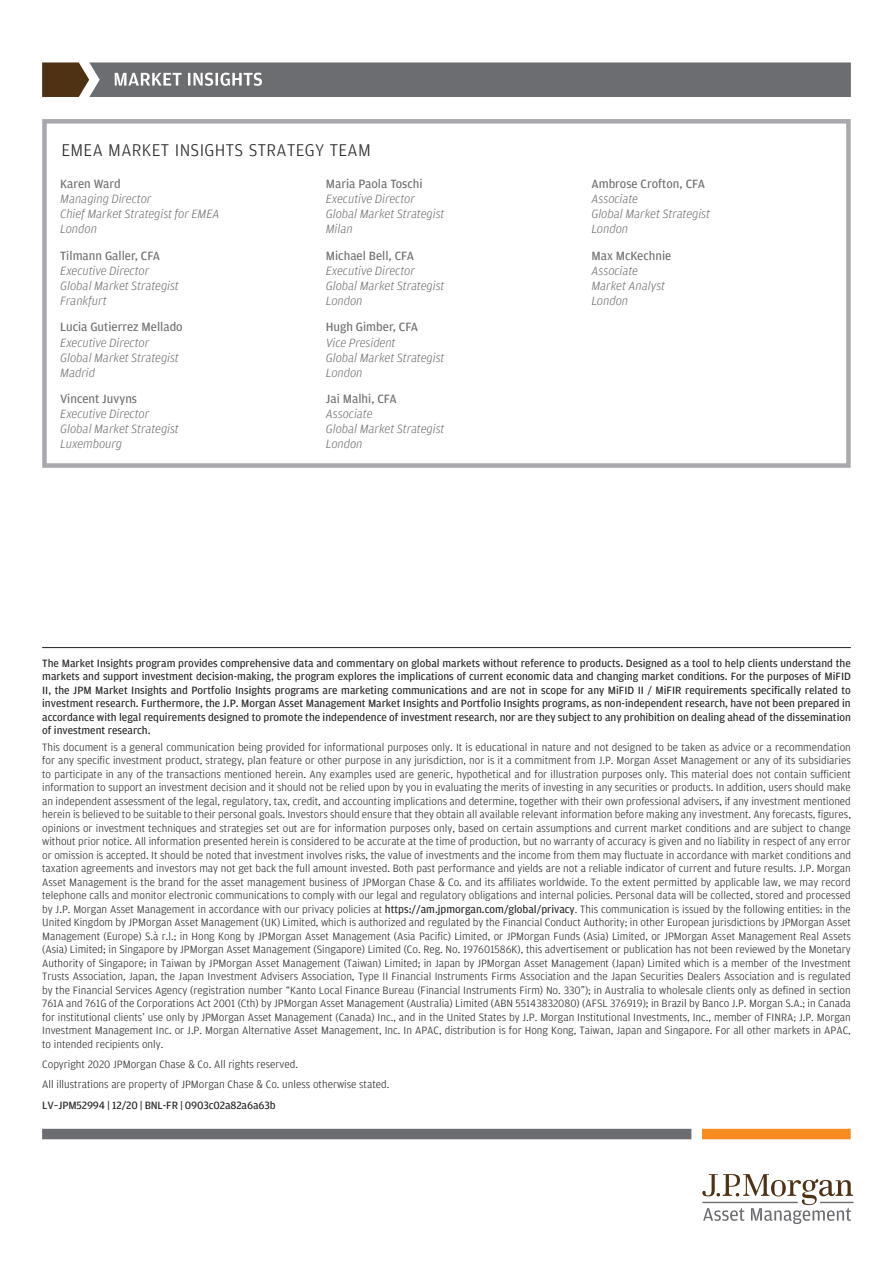
<style>
.page{position:relative;width:893px;height:1263px;background:#fff}
.page>*{position:absolute;margin:0;border:0;box-sizing:border-box;transform-origin:0 0}
._1st_Subhead{font:300 18px "Amplitude";letter-spacing:.02em;color:#231f20}
.Title___Division{font:italic 300 12.75px/15px "Amplitude";color:#6c6d70}
.Name{font:12.75px "Amplitude";color:#6c6d70}
.Name-2{font:italic 300 12.75px "Amplitude";color:#6c6d70}
.Title___Division-2{font:12.75px "Amplitude";color:#6c6d70}
.Disclaimer{font:300 11.25px/13.5px "Amplitude";color:#231f20;text-align:justify}
.Disclaimer_Bold_with{font:11.25px/13.5px "Amplitude";color:#231f20;text-align:justify}
.Disclaimer-2{font:11.25px "Amplitude";letter-spacing:-.01em;color:#231f20}
.s1{font-weight:400}
</style>
<div class="page">
<svg style="left:42px;top:62px;width:809px;height:35px;background:#727273"></svg>
<div style="left:42px;top:1129px;width:649px;height:10px;background:#6c6d70"></div>
<div style="left:702px;top:1129px;width:149px;height:10px;background:#f68b1f"></div>
<hr style="left:820px;top:1202px;width:34px;height:1px;background:#6c6d70">
<svg style="left:702px;top:1174px;width:151px;height:50px"></svg>
<hr style="left:42px;top:647px;width:809px;height:1px;background:#231f20">
<div style="left:42px;top:119px;width:809px;height:349px;border:4px solid #a8a9ad"></div>
<p class="_1st_Subhead" style="left:61px;top:138px;width:311px">EMEA MARKET INSIGHTS STRATEGY TEAM</p>
<p class="Name" style="left:60px;top:176px;width:62px">Karen Ward</p>
<p class="Name-2" style="left:60px;top:192px;width:93px">Managing Director</p>
<p class="Name-2" style="left:60px;top:207px;width:161px">Chief Market Strategist for EMEA</p>
<p class="Name-2" style="left:60px;top:222px;width:38px">London</p>
<p class="Name" style="left:60px;top:247px;width:102px">Tilmann Galler, CFA</p>
<p class="Title___Division" style="left:60px;top:263px;width:91px">Executive Director</p>
<p class="Title___Division" style="left:60px;top:278px;width:120px">Global Market Strategist</p>
<p class="Title___Division" style="left:60px;top:293px;width:48px">Frankfurt</p>
<p class="Name" style="left:60px;top:319px;width:124px">Lucia Gutierrez Mellado</p>
<p class="Title___Division" style="left:60px;top:335px;width:91px">Executive Director</p>
<p class="Title___Division" style="left:60px;top:350px;width:120px">Global Market Strategist</p>
<p class="Title___Division" style="left:60px;top:365px;width:36px">Madrid</p>
<p class="Name" style="left:60px;top:391px;width:78px">Vincent Juvyns</p>
<p class="Title___Division" style="left:60px;top:407px;width:91px">Executive Director</p>
<p class="Title___Division" style="left:60px;top:422px;width:120px">Global Market Strategist</p>
<p class="Title___Division" style="left:60px;top:437px;width:63px">Luxembourg</p>
<p class="Name" style="left:326px;top:176px;width:98px">Maria Paola Toschi</p>
<p class="Title___Division" style="left:326px;top:191px;width:91px">Executive Director</p>
<p class="Title___Division" style="left:326px;top:206px;width:120px">Global Market Strategist</p>
<p class="Title___Division" style="left:326px;top:221px;width:28px">Milan</p>
<p class="Title___Division-2" style="left:326px;top:247px;width:90px">Michael Bell, CFA</p>
<p class="Title___Division" style="left:326px;top:263px;width:91px">Executive Director</p>
<p class="Title___Division" style="left:326px;top:278px;width:120px">Global Market Strategist</p>
<p class="Title___Division" style="left:326px;top:293px;width:38px">London</p>
<p class="Name" style="left:326px;top:319px;width:94px">Hugh Gimber, CFA</p>
<p class="Title___Division" style="left:326px;top:335px;width:71px">Vice President</p>
<p class="Title___Division" style="left:326px;top:350px;width:120px">Global Market Strategist</p>
<p class="Title___Division" style="left:326px;top:365px;width:38px">London</p>
<p class="Name" style="left:326px;top:391px;width:72px">Jai Malhi, CFA</p>
<p class="Title___Division" style="left:326px;top:407px;width:48px">Associate</p>
<p class="Title___Division" style="left:326px;top:422px;width:120px">Global Market Strategist</p>
<p class="Title___Division" style="left:326px;top:437px;width:38px">London</p>
<p class="Name" style="left:591px;top:176px;width:115px">Ambrose Crofton, CFA</p>
<p class="Title___Division" style="left:591px;top:191px;width:120px">Associate<br>Global Market Strategist</p>
<p class="Title___Division" style="left:591px;top:221px;width:38px">London</p>
<p class="Name" style="left:591px;top:247px;width:81px">Max McKechnie</p>
<p class="Title___Division" style="left:591px;top:263px;width:75px">Associate<br>Market Analyst</p>
<p class="Title___Division" style="left:591px;top:293px;width:38px">London</p>
<p class="Disclaimer_Bold_with" style="left:42px;top:656px;width:810px">The Market Insights program provides comprehensive data and commentary on global markets without reference to products. Designed as a tool to help clients understand the markets and support investment decision-making, the program explores the implications of current economic data and changing market conditions. For the purposes of MiFID II, the JPM Market Insights and Portfolio Insights programs are marketing communications and are not in scope for any MiFID II / MiFIR requirements specifically related to investment research. Furthermore, the J.P. Morgan Asset Management Market Insights and Portfolio Insights programs, as non-independent research, have not been prepared in accordance with legal requirements designed to promote the independence of investment research, nor are they subject to any prohibition on dealing ahead of the dissemination of investment research.</p>
<p class="Disclaimer" style="left:42px;top:740px;width:810px">This document is a general communication being provided for informational purposes only. It is educational in nature and not designed to be taken as advice or a recommendation for any specific investment product, strategy, plan feature or other purpose in any jurisdiction, nor is it a commitment from J.P. Morgan Asset Management or any of its subsidiaries to participate in any of the transactions mentioned herein. Any examples used are generic, hypothetical and for illustration purposes only. This material does not contain sufficient information to support an investment decision and it should not be relied upon by you in evaluating the merits of investing in any securities or products. In addition, users should make an independent assessment of the legal, regulatory, tax, credit, and accounting implications and determine, together with their own professional advisers, if any investment mentioned herein is believed to be suitable to their personal goals. Investors should ensure that they obtain all available relevant information before making any investment. Any forecasts, figures, opinions or investment techniques and strategies set out are for information purposes only, based on certain assumptions and current market conditions and are subject to change without prior notice. All information presented herein is considered to be accurate at the time of production, but no warranty of accuracy is given and no liability in respect of any error or omission is accepted. It should be noted that investment involves risks, the value of investments and the income from them may fluctuate in accordance with market conditions and taxation agreements and investors may not get back the full amount invested. Both past performance and yields are not a reliable indicator of current and future results. J.P. Morgan Asset Management is the brand for the asset management business of JPMorgan Chase &amp; Co. and its affiliates worldwide. To the extent permitted by applicable law, we may record telephone calls and monitor electronic communications to comply with our legal and regulatory obligations and internal policies. Personal data will be collected, stored and processed by J.P. Morgan Asset Management in accordance with our privacy policies at <span class="s1">https://am.jpmorgan.com/global/privacy</span>. This communication is issued by the following entities: in the United Kingdom by JPMorgan Asset Management (UK) Limited, which is authorized and regulated by the Financial Conduct Authority; in other European jurisdictions by JPMorgan Asset Management (Europe) S.à r.l.; in Hong Kong by JPMorgan Asset Management (Asia Pacific) Limited, or JPMorgan Funds (Asia) Limited, or JPMorgan Asset Management Real Assets (Asia) Limited; in Singapore by JPMorgan Asset Management (Singapore) Limited (Co. Reg. No. 197601586K), this advertisement or publication has not been reviewed by the Monetary Authority of Singapore; in Taiwan by JPMorgan Asset Management (Taiwan) Limited; in Japan by JPMorgan Asset Management (Japan) Limited which is a member of the Investment Trusts Association, Japan, the Japan Investment Advisers Association, Type II Financial Instruments Firms Association and the Japan Securities Dealers Association and is regulated by the Financial Services Agency (registration number “Kanto Local Finance Bureau (Financial Instruments Firm) No. 330”); in Australia to wholesale clients only as defined in section 761A and 761G of the Corporations Act 2001 (Cth) by JPMorgan Asset Management (Australia) Limited (ABN 55143832080) (AFSL 376919); in Brazil by Banco J.P. Morgan S.A.; in Canada for institutional clients’ use only by JPMorgan Asset Management (Canada) Inc., and in the United States by J.P. Morgan Institutional Investments, Inc., member of FINRA; J.P. Morgan Investment Management Inc. or J.P. Morgan Alternative Asset Management, Inc. In APAC, distribution is for Hong Kong, Taiwan, Japan and Singapore. For all other markets in APAC, to intended recipients only.</p>
<p class="Disclaimer" style="left:42px;top:1057px;width:257px">Copyright 2020 JPMorgan Chase &amp; Co. All rights reserved.</p>
<p class="Disclaimer" style="left:42px;top:1077px;width:349px">All illustrations are property of JPMorgan Chase &amp; Co. unless otherwise stated.</p>
<p class="Disclaimer-2" style="left:42px;top:1098px;width:235px">LV–JPM52994 | 12/20 | BNL-FR | 0903c02a82a6a63b</p>
</div>
